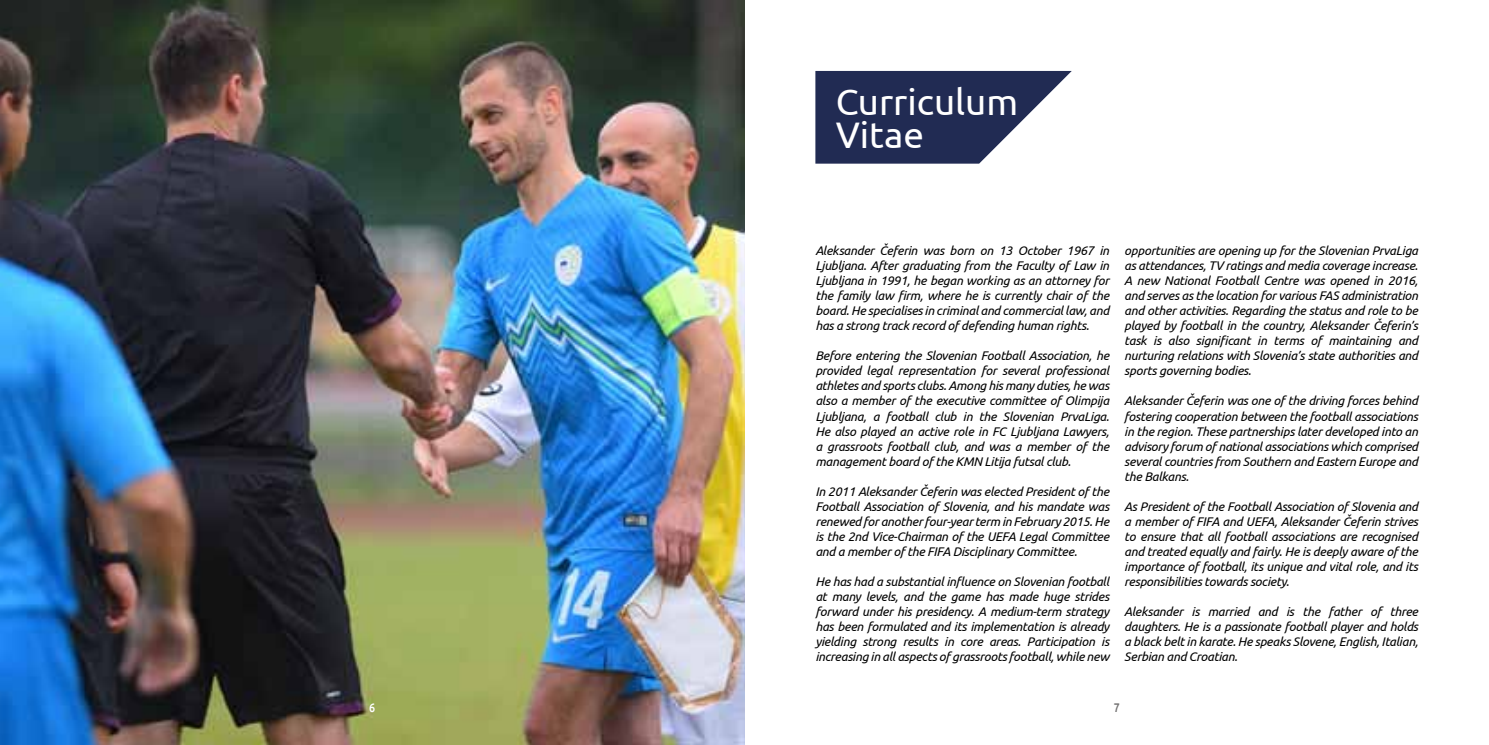
<style>
.page{position:relative;width:1489px;height:745px;background:#fff}
.page>*{position:absolute;margin:0;border:0;box-sizing:border-box;transform-origin:0 0}
.t1{font:36.88px/32.1px "Ubuntu";color:#fff}
.t2{font:italic 12.5px/15px "Ubuntu";letter-spacing:-.02em;color:#000;text-align:justify}
.t3{font:500 12.5px "Ubuntu";color:#fff;scale:.85 1}
.t4{font:500 12.5px "Ubuntu";color:#706f6f;scale:.85 1}
</style>
<div class="page">
<img style="left:0;top:0;width:744px;height:744px">
<svg style="left:815px;top:71px;width:256px;height:92px"></svg>
<h1 class="t1" style="left:835px;top:85px;width:184px">Curriculum<br>Vitae</h1>
<p class="t2" style="left:815px;top:243px;width:295px">Aleksander Čeferin was born on 13 October 1967 in Ljubljana. After graduating from the Faculty of Law in Ljubljana in 1991, he began working as an attorney for the family law firm, where he is currently chair of the board. He specialises in criminal and commercial law, and has a strong track record of defending human rights.</p>
<p class="t2" style="left:815px;top:348px;width:295px">Before entering the Slovenian Football Association, he provided legal representation for several professional athletes and sports clubs. Among his many duties, he was also a member of the executive committee of Olimpija Ljubljana, a football club in the Slovenian PrvaLiga.<br>He also played an active role in FC Ljubljana Lawyers, a grassroots football club, and was a member of the management board of the KMN Litija futsal club.</p>
<p class="t2" style="left:815px;top:483px;width:295px">In 2011 Aleksander Čeferin was elected President of the Football Association of Slovenia, and his mandate was renewed for another four-year term in February 2015. He is the 2nd Vice-Chairman of the UEFA Legal Committee and a member of the FIFA Disciplinary Committee.</p>
<p class="t2" style="left:815px;top:573px;width:295px">He has had a substantial influence on Slovenian football at many levels, and the game has made huge strides forward under his presidency. A medium-term strategy has been formulated and its implementation is already yielding strong results in core areas. Participation is increasing in all aspects of grassroots football, while new</p>
<p class="t2" style="left:1124px;top:243px;width:295px">opportunities are opening up for the Slovenian PrvaLiga as attendances, TV ratings and media coverage increase.<br>A new National Football Centre was opened in 2016, and serves as the location for various FAS administration and other activities. Regarding the status and role to be played by football in the country, Aleksander Čeferin’s task is also significant in terms of maintaining and nurturing relations with Slovenia’s state authorities and sports governing bodies.</p>
<p class="t2" style="left:1124px;top:393px;width:295px">Aleksander Čeferin was one of the driving forces behind fostering cooperation between the football associations in the region. These partnerships later developed into an advisory forum of national associations which comprised several countries from Southern and Eastern Europe and the Balkans.</p>
<p class="t2" style="left:1124px;top:498px;width:295px">As President of the Football Association of Slovenia and a member of FIFA and UEFA, Aleksander Čeferin strives to ensure that all football associations are recognised and treated equally and fairly. He is deeply aware of the importance of football, its unique and vital role, and its responsibilities towards society.</p>
<p class="t2" style="left:1124px;top:603px;width:295px">Aleksander is married and is the father of three daughters. He is a passionate football player and holds a black belt in karate. He speaks Slovene, English, Italian, Serbian and Croatian.</p>
<p class="t3" style="left:369px;top:698px;width:9px">6</p>
<p class="t4" style="left:1113px;top:698px;width:9px">7</p>
</div>
